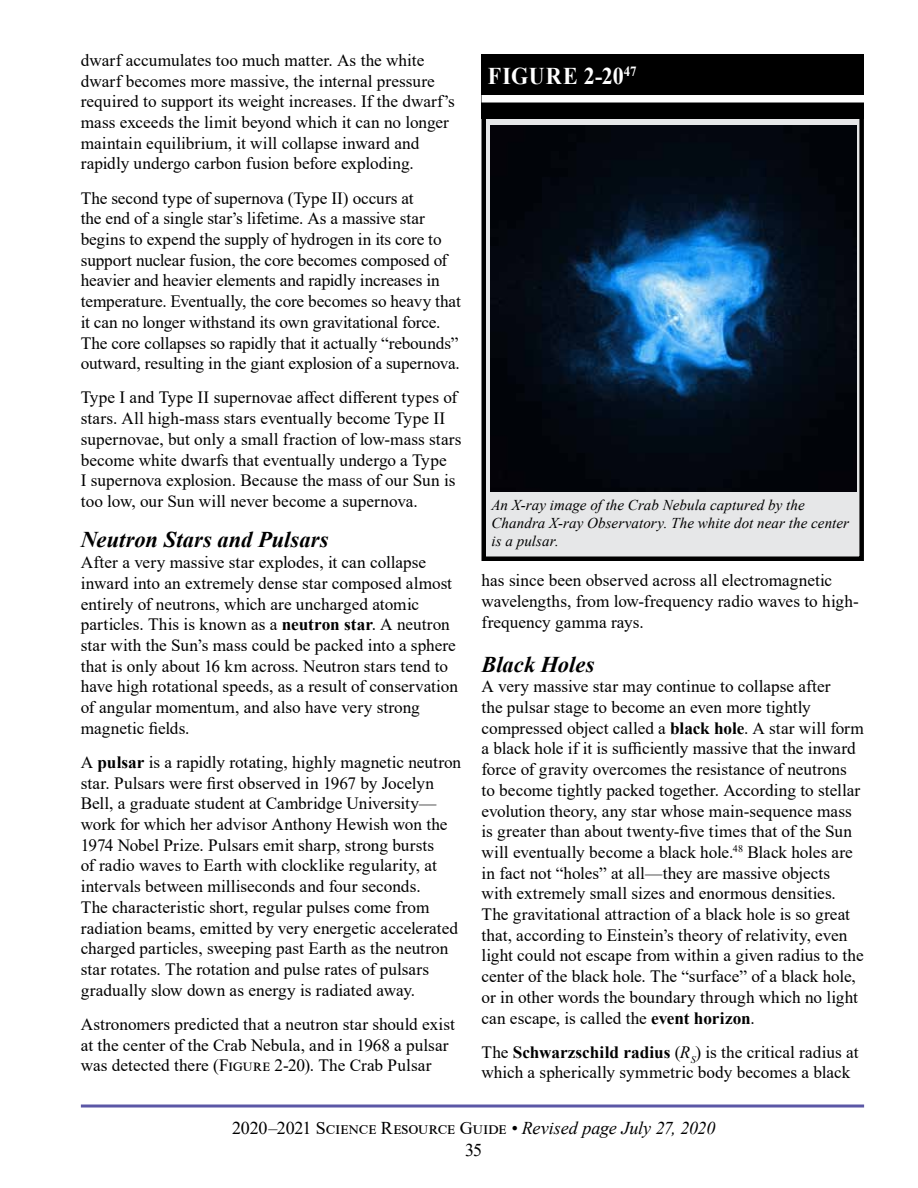
<style>
.page{position:relative;width:918px;height:1188px;background:#fff}
.page>*{position:absolute;margin:0;border:0;box-sizing:border-box;transform-origin:0 0}
.t1{font:700 24px "Times New Roman";letter-spacing:.03em;color:#fff;scale:.92 1}
.t2{font:italic 700 22.5px "Times New Roman";letter-spacing:.005em;color:#000}
.t3{font:18px/21.6px "Times New Roman";letter-spacing:-.005em;color:#000;text-align:center}
.t4{font:17.25px/20.7px "Times New Roman";color:#000}
.t5{font:italic 15px/18px "Times New Roman";letter-spacing:.005em;color:#000}
.s1{font-weight:700}
.s2{font-style:italic}
</style>
<div class="page">
<hr style="left:81px;top:1105px;width:783px;height:3px;background:#5b57a6">
<div style="left:482px;top:55px;width:382px;height:506px;background:#e6e7e8;border:4px solid #000"></div>
<div style="left:482px;top:54px;width:382px;height:65px;background:#000"></div>
<img style="left:490px;top:125px;width:367px;height:367px">
<div style="left:481px;top:95px;width:390px;height:8px;background:#fff"></div>
<p class="t4" style="left:81px;top:49px;width:376px">dwarf accumulates too much matter. As the white dwarf becomes more massive, the internal pressure required to support its weight increases. If the dwarf’s mass exceeds the limit beyond which it can no longer maintain equilibrium, it will collapse inward and rapidly undergo carbon fusion before exploding.</p>
<p class="t4" style="left:81px;top:187px;width:381px">The second type of supernova (Type II) occurs at<br>the end of a single star’s lifetime. As a massive star begins to expend the supply of hydrogen in its core to support nuclear fusion, the core becomes composed of heavier and heavier elements and rapidly increases in temperature. Eventually, the core becomes so heavy that it can no longer withstand its own gravitational force.<br>The core collapses so rapidly that it actually “rebounds” outward, resulting in the giant explosion of a supernova.</p>
<p class="t4" style="left:81px;top:387px;width:382px">Type I and Type II supernovae affect different types of stars. All high-mass stars eventually become Type II supernovae, but only a small fraction of low-mass stars become white dwarfs that eventually undergo a Type<br>I supernova explosion. Because the mass of our Sun is too low, our Sun will never become a supernova.</p>
<h2 class="t2" style="left:81px;top:524px;width:249px">Neutron Stars and Pulsars</h2>
<p class="t4" style="left:81px;top:551px;width:379px">After a very massive star explodes, it can collapse inward into an extremely dense star composed almost entirely of neutrons, which are uncharged atomic particles. This is known as a <span class="s1">neutron star</span>. A neutron star with the Sun’s mass could be packed into a sphere that is only about 16 km across. Neutron stars tend to have high rotational speeds, as a result of conservation of angular momentum, and also have very strong magnetic fields.</p>
<p class="t4" style="left:81px;top:751px;width:382px">A <span class="s1">pulsar</span> is a rapidly rotating, highly magnetic neutron star. Pulsars were first observed in 1967 by Jocelyn Bell, a graduate student at Cambridge University— work for which her advisor Anthony Hewish won the 1974 Nobel Prize. Pulsars emit sharp, strong bursts<br>of radio waves to Earth with clocklike regularity, at intervals between milliseconds and four seconds.<br>The characteristic short, regular pulses come from radiation beams, emitted by very energetic accelerated charged particles, sweeping past Earth as the neutron star rotates. The rotation and pulse rates of pulsars gradually slow down as energy is radiated away.</p>
<p class="t4" style="left:81px;top:1013px;width:375px">Astronomers predicted that a neutron star should exist at the center of the Crab Nebula, and in 1968 a pulsar was detected there (Figure 2-20). The Crab Pulsar</p>
<h1 class="t1" style="left:488px;top:59px;width:163px">FIGURE 2-20<sup>47</sup></h1>
<p class="t5" style="left:491px;top:496px;width:359px">An X-ray image of the Crab Nebula captured by the<br>Chandra X-ray Observatory. The white dot near the center is a pulsar.</p>
<p class="t4" style="left:482px;top:570px;width:379px">has since been observed across all electromagnetic wavelengths, from low-frequency radio waves to high&shy;frequency gamma rays.</p>
<h2 class="t2" style="left:482px;top:648px;width:114px">Black Holes</h2>
<p class="t4" style="left:482px;top:676px;width:384px">A very massive star may continue to collapse after<br>the pulsar stage to become an even more tightly compressed object called a <span class="s1">black hole</span>. A star will form a black hole if it is sufficiently massive that the inward force of gravity overcomes the resistance of neutrons to become tightly packed together. According to stellar evolution theory, any star whose main-sequence mass is greater than about twenty-five times that of the Sun will eventually become a black hole.<sup>48</sup> Black holes are in fact not “holes” at all—they are massive objects with extremely small sizes and enormous densities.<br>The gravitational attraction of a black hole is so great that, according to Einstein’s theory of relativity, even light could not escape from within a given radius to the center of the black hole. The “surface” of a black hole, or in other words the boundary through which no light can escape, is called the <span class="s1">event horizon</span>.</p>
<p class="t4" style="left:481px;top:1041px;width:379px">The <span class="s1">Schwarzschild radius</span> (<span class="s2">R</span><sub>S</sub>) is the critical radius at which a spherically symmetric body becomes a black</p>
<p class="t3" style="left:232px;top:1117px;width:485px">2020–2021 Science Resource Guide <span class="s2">• Revised page July 27, 2020<br></span>35</p>
</div>
